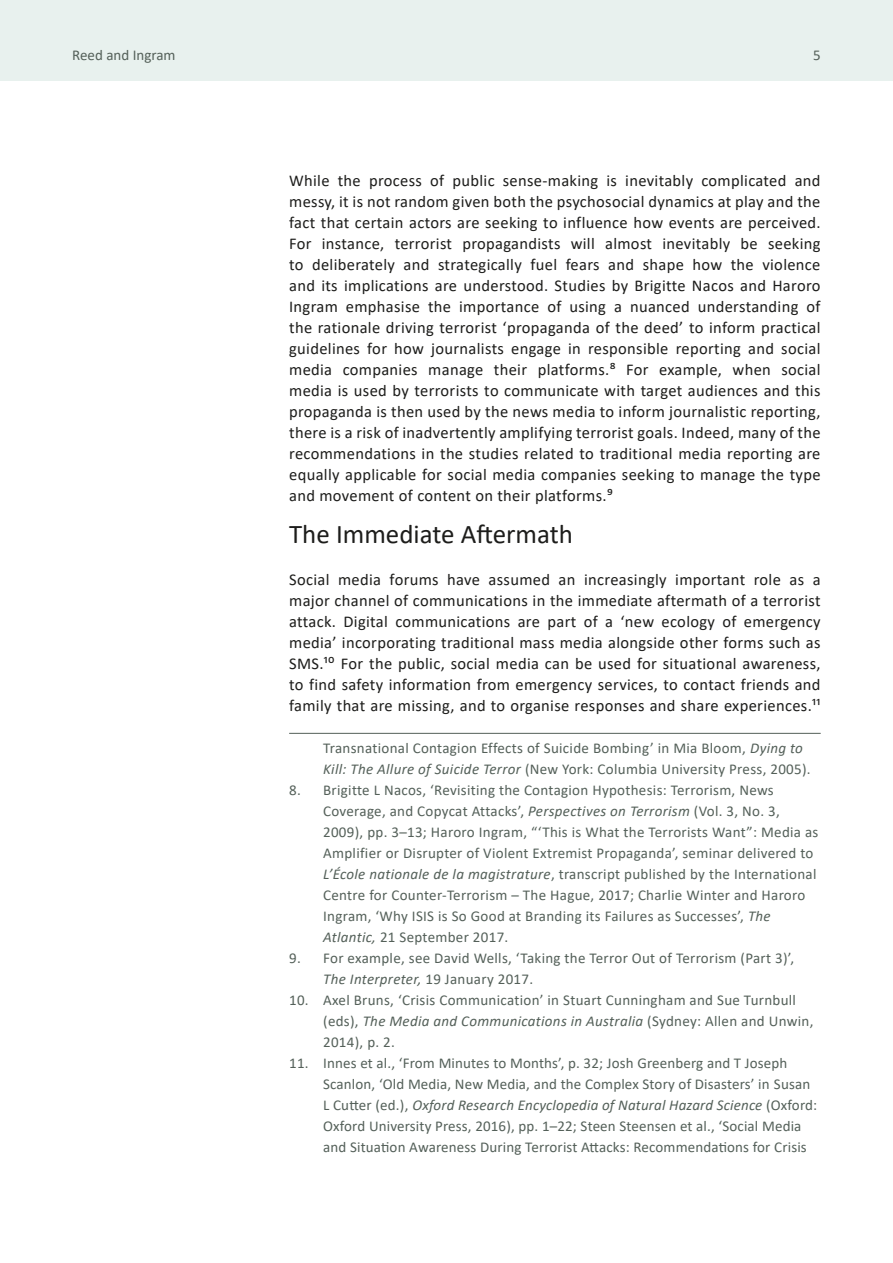
<style>
.page{position:relative;width:893px;height:1263px;background:#fff}
.page>*{position:absolute;margin:0;border:0;box-sizing:border-box;transform-origin:0 0}
.Heading_1{font:27px "Calibri";color:#1d1d1b}
.t1{font:16.5px/21px "Calibri";letter-spacing:.02em;color:#1d1d1b;text-align:justify}
.Footnote_text{font:15px/21px "Calibri";letter-spacing:.02em;color:#546059}
.Footnote_text-2{font:15px "Calibri";color:#546059}
.s1{font-style:italic}
</style>
<div class="page">
<div style="left:0;top:0;width:893px;height:81px;background:#e8f1ee"></div>
<hr style="left:289px;top:733px;width:532px;height:1px;background:#546059">
<p class="Footnote_text-2" style="left:72px;top:44px;width:105px">Reed and Ingram</p>
<p class="Footnote_text" style="left:813px;top:44px;width:9px">5</p>
<p class="t1" style="left:289px;top:169px;width:533px">While the process of public sense-making is inevitably complicated and messy, it is not random given both the psychosocial dynamics at play and the fact that certain actors are seeking to influence how events are perceived.<br>For instance, terrorist propagandists will almost inevitably be seeking to deliberately and strategically fuel fears and shape how the violence and its implications are understood. Studies by Brigitte Nacos and Haroro Ingram emphasise the importance of using a nuanced understanding of the rationale driving terrorist ‘propaganda of the deed’ to inform practical guidelines for how journalists engage in responsible reporting and social media companies manage their platforms.8 For example, when social media is used by terrorists to communicate with target audiences and this propaganda is then used by the news media to inform journalistic reporting, there is a risk of inadvertently amplifying terrorist goals. Indeed, many of the recommendations in the studies related to traditional media reporting are equally applicable for social media companies seeking to manage the type and movement of content on their platforms.9</p>
<p class="Heading_1" style="left:289px;top:515px;width:285px">The Immediate Aftermath</p>
<p class="t1" style="left:289px;top:568px;width:533px">Social media forums have assumed an increasingly important role as a major channel of communications in the immediate aftermath of a terrorist attack. Digital communications are part of a ‘new ecology of emergency media’ incorporating traditional mass media alongside other forms such as SMS.10 For the public, social media can be used for situational awareness, to find safety information from emergency services, to contact friends and family that are missing, and to organise responses and share experiences.11</p>
<p class="Footnote_text" style="left:323px;top:737px;width:489px">Transnational Contagion Effects of Suicide Bombing’ in Mia Bloom, <span class="s1">Dying to<br>Kill: The Allure of Suicide Terror</span> (New York: Columbia University Press, 2005).</p>
<p class="Footnote_text" style="left:323px;top:779px;width:497px;text-indent:-34px">8. Brigitte L Nacos, ‘Revisiting the Contagion Hypothesis: Terrorism, News Coverage, and Copycat Attacks’, <span class="s1">Perspectives on Terrorism</span> (Vol. 3, No. 3, 2009), pp. 3–13; Haroro Ingram, “‘This is What the Terrorists Want”: Media as Amplifier or Disrupter of Violent Extremist Propaganda’, seminar delivered to <span class="s1">L’École nationale de la magistrature</span>, transcript published by the International Centre for Counter-Terrorism – The Hague, 2017; Charlie Winter and Haroro Ingram, ‘Why ISIS is So Good at Branding its Failures as Successes’, <span class="s1">The Atlantic,</span> 21 September 2017.</p>
<p class="Footnote_text" style="left:323px;top:947px;width:473px;text-indent:-34px">9. For example, see David Wells, ‘Taking the Terror Out of Terrorism (Part 3)’,<br><span class="s1">The Interpreter,</span> 19 January 2017.</p>
<p class="Footnote_text" style="left:323px;top:989px;width:492px;text-indent:-34px">10. Axel Bruns, ‘Crisis Communication’ in Stuart Cunningham and Sue Turnbull (eds), <span class="s1">The Media and Communications in Australia</span> (Sydney: Allen and Unwin,<br>2014), p. 2.</p>
<p class="Footnote_text" style="left:323px;top:1052px;width:496px;text-indent:-34px">11. Innes et al., ‘From Minutes to Months’, p. 32; Josh Greenberg and T Joseph Scanlon, ‘Old Media, New Media, and the Complex Story of Disasters’ in Susan L Cutter (ed.), <span class="s1">Oxford Research Encyclopedia of Natural Hazard Science</span> (Oxford:<br>Oxford University Press, 2016), pp. 1–22; Steen Steensen et al., ‘Social Media and Situation Awareness During Terrorist Attacks: Recommendations for Crisis</p>
</div>
